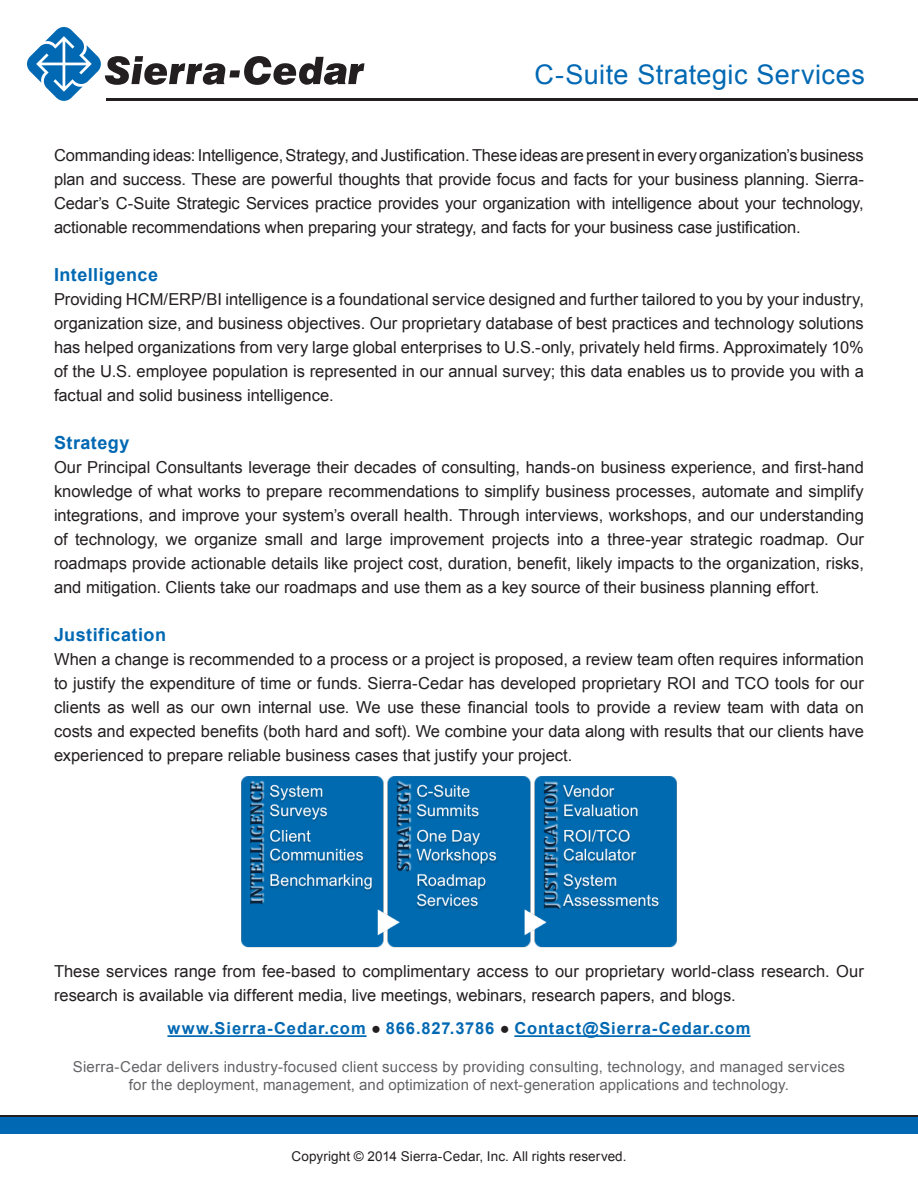
<style>
.page{position:relative;width:918px;height:1188px;background:#fff}
.page>*{position:absolute;margin:0;border:0;box-sizing:border-box;transform-origin:0 0}
.t1{font:27px "Arial";letter-spacing:.02em;color:#0168b3}
.Body{font:700 18px "Arial";letter-spacing:.025em;color:#0168b3}
.Body-2{font:16.5px/24px "Arial";color:#231f20;text-align:justify}
.t2{font:700 16.5px "Arial";letter-spacing:.055em;color:#0168b3}
.t3{font:15px/18px "Arial";letter-spacing:.01em;color:#636366;text-align:center}
.t4{font:13.5px "Arial";letter-spacing:.01em;color:#231f20}
.s1{color:#231f20}
</style>
<div class="page">
<svg style="left:27px;top:27px;width:337px;height:74px"></svg>
<hr style="left:106px;top:98px;width:812px;height:3px;background:#231f20">
<hr style="left:0;top:1115px;width:918px;height:3px;background:#231f20">
<div style="left:0;top:1118px;width:918px;height:16px;background:#0168b3"></div>
<hr style="left:167px;top:1035px;width:200px;height:2px;background:#0168b3">
<hr style="left:514px;top:1035px;width:237px;height:2px;background:#0168b3">
<img style="left:241px;top:776px;width:436px;height:172px">
<p class="t1" style="left:535px;top:57px;width:332px">C-Suite Strategic Services</p>
<p class="Body-2" style="left:54px;top:143px;width:811px">Commanding ideas: Intelligence, Strategy, and Justification. These ideas are present in every organization’s business plan and success. These are powerful thoughts that provide focus and facts for your business planning. Sierra-Cedar’s C-Suite Strategic Services practice provides your organization with intelligence about your technology, actionable recommendations when preparing your strategy, and facts for your business case justification.</p>
<p class="Body" style="left:54px;top:262px;width:106px">Intelligence</p>
<p class="Body-2" style="left:54px;top:287px;width:811px">Providing HCM/ERP/BI intelligence is a foundational service designed and further tailored to you by your industry, organization size, and business objectives. Our proprietary database of best practices and technology solutions has helped organizations from very large global enterprises to U.S.-only, privately held firms. Approximately 10% of the U.S. employee population is represented in our annual survey; this data enables us to provide you with a factual and solid business intelligence.</p>
<p class="Body" style="left:54px;top:430px;width:77px">Strategy</p>
<p class="Body-2" style="left:54px;top:455px;width:812px">Our Principal Consultants leverage their decades of consulting, hands-on business experience, and first-hand knowledge of what works to prepare recommendations to simplify business processes, automate and simplify integrations, and improve your system’s overall health. Through interviews, workshops, and our understanding of technology, we organize small and large improvement projects into a three-year strategic roadmap. Our roadmaps provide actionable details like project cost, duration, benefit, likely impacts to the organization, risks, and mitigation. Clients take our roadmaps and use them as a key source of their business planning effort.</p>
<p class="Body" style="left:54px;top:622px;width:114px">Justification</p>
<p class="Body-2" style="left:54px;top:647px;width:812px">When a change is recommended to a process or a project is proposed, a review team often requires information to justify the expenditure of time or funds. Sierra-Cedar has developed proprietary ROI and TCO tools for our clients as well as our own internal use. We use these financial tools to provide a review team with data on costs and expected benefits (both hard and soft). We combine your data along with results that our clients have experienced to prepare reliable business cases that justify your project.</p>
<p class="Body-2" style="left:54px;top:959px;width:811px">These services range from fee-based to complimentary access to our proprietary world-class research. Our research is available via different media, live meetings, webinars, research papers, and blogs.</p>
<p class="t2" style="left:167px;top:1018px;width:585px">www.Sierra-Cedar.com <span class="s1">●</span> 866.827.3786 <span class="s1">●</span> Contact@Sierra-Cedar.com</p>
<p class="t3" style="left:73px;top:1058px;width:774px">Sierra-Cedar delivers industry-focused client success by providing consulting, technology, and managed services for the deployment, management, and optimization of next-generation applications and technology.</p>
<p class="t4" style="left:292px;top:1147px;width:336px">Copyright © 2014 Sierra-Cedar, Inc. All rights reserved.</p>
</div>
